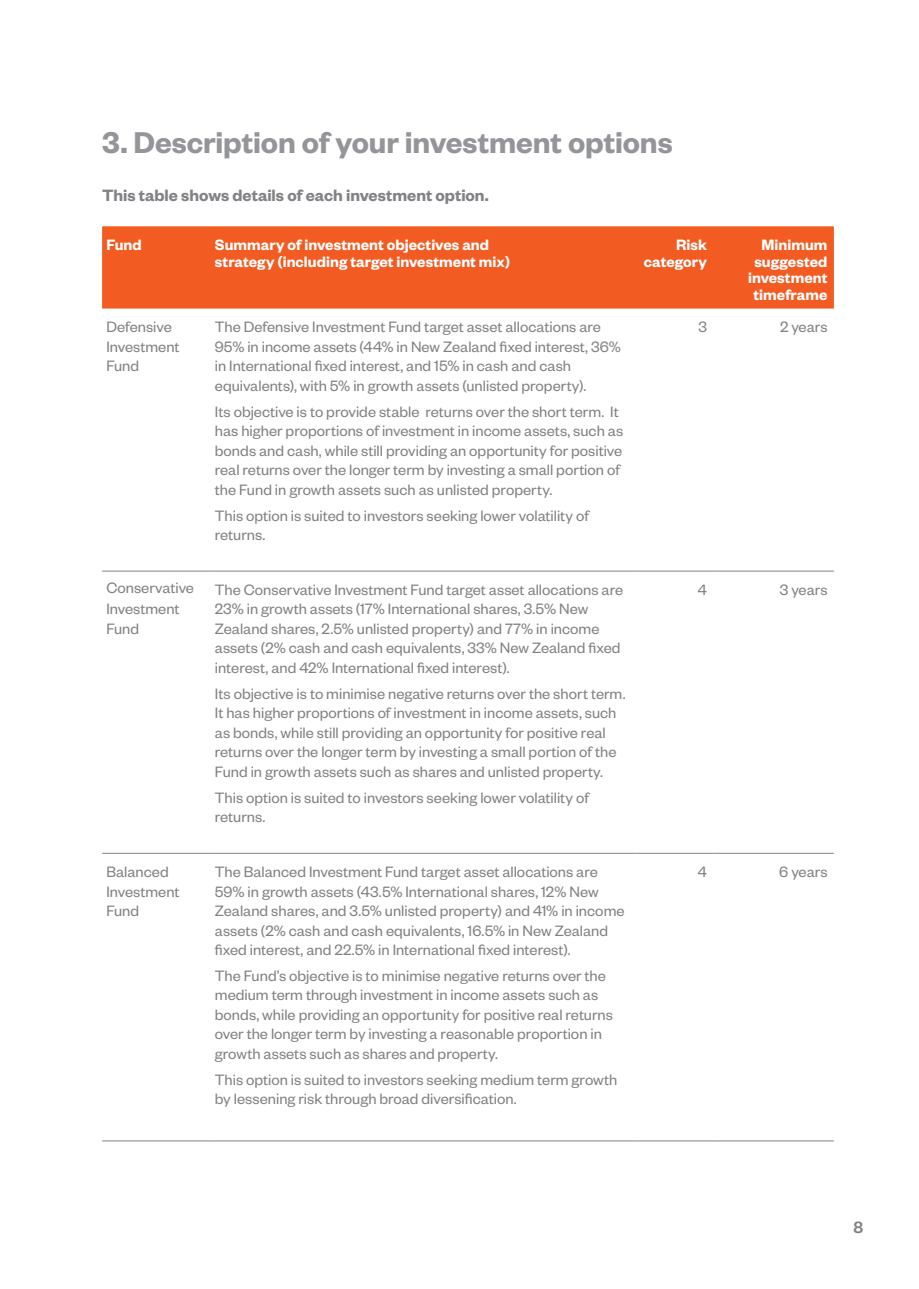
<style>
.page{position:relative;width:919px;height:1289px;background:#fff}
.page>*{position:absolute;margin:0;border:0;box-sizing:border-box;transform-origin:0 0}
.Main_Heading{font:600 33px "Founders Grotesk";letter-spacing:-.005em;color:#939598}
.Body_copy{font:600 18px "Founders Grotesk";color:#808285}
.Body_copy-2{font:500 18px "Founders Grotesk";color:#808285}
.Body_copy-3{font:16.5px/19.5px "Founders Grotesk";color:#808285}
.Body_copy-4{font:600 16.5px/16.5px "Founders Grotesk";letter-spacing:.005em;color:#fff;text-align:right}
</style>
<div class="page">
<div style="left:102px;top:226px;width:731px;height:82px;background:#f25b21"></div>
<hr style="left:102px;top:571px;width:113px;height:1px;background:#808285">
<hr style="left:215px;top:571px;width:420px;height:1px;background:#808285">
<hr style="left:635px;top:571px;width:78px;height:1px;background:#808285">
<hr style="left:713px;top:571px;width:120px;height:1px;background:#808285">
<hr style="left:102px;top:853px;width:113px;height:1px;background:#808285">
<hr style="left:215px;top:853px;width:420px;height:1px;background:#808285">
<hr style="left:635px;top:853px;width:78px;height:1px;background:#808285">
<hr style="left:713px;top:853px;width:120px;height:1px;background:#808285">
<hr style="left:102px;top:1140px;width:113px;height:1px;background:#808285">
<hr style="left:215px;top:1140px;width:420px;height:1px;background:#808285">
<hr style="left:635px;top:1140px;width:78px;height:1px;background:#808285">
<hr style="left:713px;top:1140px;width:120px;height:1px;background:#808285">
<p class="Main_Heading" style="left:102px;top:121px;width:572px">3. Description of your investment options</p>
<p class="Body_copy" style="left:102px;top:184px;width:388px">This table shows details of each investment option.</p>
<p class="Body_copy-4" style="left:106px;top:236px;width:37px">Fund</p>
<p class="Body_copy-4" style="left:215px;top:236px;width:297px;text-align:left">Summary of investment objectives and strategy (including target investment mix)</p>
<p class="Body_copy-4" style="left:644px;top:236px;width:65px">Risk category</p>
<p class="Body_copy-4" style="left:748px;top:236px;width:81px">Minimum suggested investment timeframe</p>
<p class="Body_copy-3" style="left:106px;top:316px;width:75px">Defensive<br>Investment<br>Fund</p>
<p class="Body_copy-3" style="left:215px;top:316px;width:407px">The Defensive Investment Fund target asset allocations are 95% in income assets (44% in New Zealand fixed interest, 36% in International fixed interest, and 15% in cash and cash equivalents), with 5% in growth assets (unlisted property).</p>
<p class="Body_copy-3" style="left:215px;top:401px;width:410px">Its objective is to provide stable returns over the short term. It has higher proportions of investment in income assets, such as bonds and cash, while still providing an opportunity for positive real returns over the longer term by investing a small portion of the Fund in growth assets such as unlisted property.</p>
<p class="Body_copy-3" style="left:215px;top:505px;width:376px">This option is suited to investors seeking lower volatility of returns.</p>
<p class="Body_copy-3" style="left:698px;top:316px;width:10px">3</p>
<p class="Body_copy-3" style="left:780px;top:316px;width:49px">2 years</p>
<p class="Body_copy-3" style="left:106px;top:576px;width:89px;line-height:21px">Conservative<br>Investment</p>
<p class="Body_copy-3" style="left:106px;top:618px;width:34px">Fund</p>
<p class="Body_copy-3" style="left:215px;top:579px;width:410px">The Conservative Investment Fund target asset allocations are 23% in growth assets (17% International shares, 3.5% New Zealand shares, 2.5% unlisted property) and 77% in income assets (2% cash and cash equivalents, 33% New Zealand fixed interest, and 42% International fixed interest).</p>
<p class="Body_copy-3" style="left:215px;top:683px;width:412px">Its objective is to minimise negative returns over the short term.<br>It has higher proportions of investment in income assets, such as bonds, while still providing an opportunity for positive real returns over the longer term by investing a small portion of the Fund in growth assets such as shares and unlisted property.</p>
<p class="Body_copy-3" style="left:215px;top:786px;width:376px">This option is suited to investors seeking lower volatility of returns.</p>
<p class="Body_copy-3" style="left:106px;top:861px;width:75px">Balanced<br>Investment<br>Fund</p>
<p class="Body_copy-3" style="left:215px;top:861px;width:411px">The Balanced Investment Fund target asset allocations are 59% in growth assets (43.5% International shares, 12% New Zealand shares, and 3.5% unlisted property) and 41% in income assets (2% cash and cash equivalents, 16.5% in New Zealand fixed interest, and 22.5% in International fixed interest).</p>
<p class="Body_copy-3" style="left:215px;top:965px;width:399px">The Fund’s objective is to minimise negative returns over the medium term through investment in income assets such as bonds, while providing an opportunity for positive real returns over the longer term by investing a reasonable proportion in growth assets such as shares and property.</p>
<p class="Body_copy-3" style="left:215px;top:1069px;width:404px">This option is suited to investors seeking medium term growth by lessening risk through broad diversification.</p>
<p class="Body_copy-3" style="left:698px;top:579px;width:11px">4</p>
<p class="Body_copy-3" style="left:779px;top:579px;width:49px">3 years</p>
<p class="Body_copy-3" style="left:698px;top:861px;width:11px">4</p>
<p class="Body_copy-3" style="left:779px;top:861px;width:50px">6 years</p>
<p class="Body_copy-2" style="left:853px;top:1216px;width:11px">8</p>
</div>
